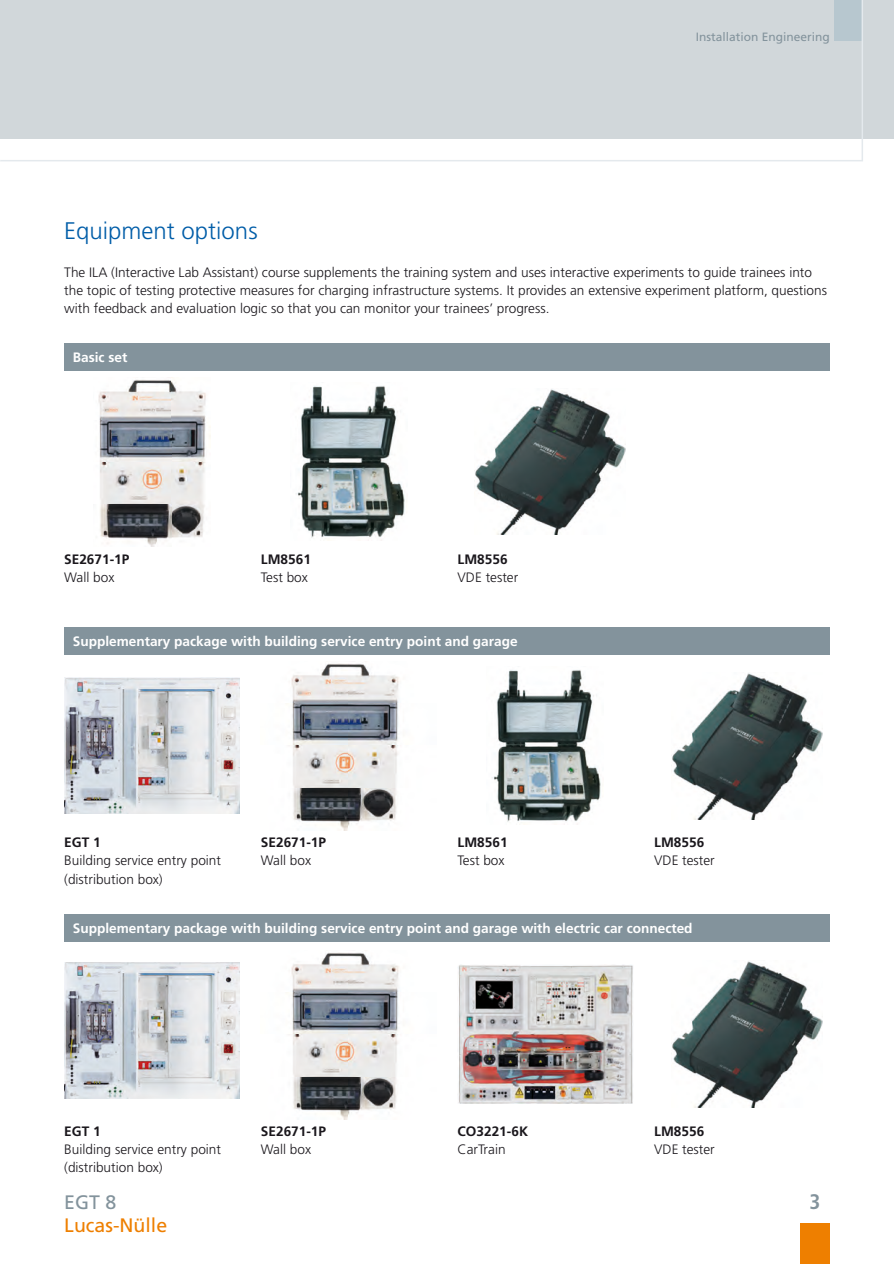
<style>
.page{position:relative;width:894px;height:1264px;background:#fff}
.page>*{position:absolute;margin:0;border:0;box-sizing:border-box;transform-origin:0 0}
.t1{font:300 24px "Frutiger";color:#005da8}
.t2{font:700 condensed 21px "Frutiger";color:#83939c}
.t3{font:19.5px "Frutiger";color:#ee7f00}
.t4{font:19.5px "Frutiger";color:#83939c}
.t5{font:300 13.65px/18.1px "Frutiger";color:#1a171c}
.t6{font:700 13.65px "Frutiger";color:#fff}
.t7{font:700 13.65px "Frutiger";color:#1a171c}
.t8{font:12px "Frutiger";color:#83939c}
</style>
<div class="page">
<div style="left:0;top:0;width:894px;height:139px;background:#d1d7da"></div>
<svg style="left:2px;top:0;width:861px;height:162px"></svg>
<div style="left:64px;top:343px;width:766px;height:27px;background:#83939c"></div>
<div style="left:64px;top:627px;width:766px;height:27px;background:#83939c"></div>
<div style="left:64px;top:914px;width:766px;height:28px;background:#83939c"></div>
<img style="left:98px;top:380px;width:112px;height:167px">
<img style="left:291px;top:663px;width:108px;height:167px">
<img style="left:291px;top:952px;width:108px;height:167px">
<img style="left:64px;top:962px;width:176px;height:136px">
<img style="left:64px;top:678px;width:176px;height:136px">
<img style="left:296px;top:386px;width:109px;height:152px">
<img style="left:492px;top:670px;width:109px;height:155px">
<img style="left:458px;top:964px;width:175px;height:140px">
<img style="left:475px;top:389px;width:150px;height:146px">
<img style="left:672px;top:673px;width:150px;height:146px">
<img style="left:672px;top:961px;width:150px;height:146px">
<div style="left:800px;top:1223px;width:30px;height:41px;background:#ee7f00"></div>
<p class="t8" style="left:696px;top:30px;width:136px">Installation Engineering</p>
<h1 class="t1" style="left:64px;top:217px;width:195px">Equipment options</h1>
<p class="t5" style="left:64px;top:263px;width:764px">The ILA (Interactive Lab Assistant) course supplements the training system and uses interactive experiments to guide trainees into the topic of testing protective measures for charging infrastructure systems. It provides an extensive experiment platform, questions with feedback and evaluation logic so that you can monitor your trainees’ progress.</p>
<p class="t6" style="left:73px;top:349px;width:56px">Basic set</p>
<p class="t7" style="left:64px;top:551px;width:67px">SE2671-1P</p>
<p class="t5" style="left:64px;top:568px;width:52px">Wall box</p>
<p class="t7" style="left:261px;top:551px;width:52px">LM8561</p>
<p class="t5" style="left:261px;top:568px;width:48px">Test box</p>
<p class="t7" style="left:458px;top:551px;width:52px">LM8556</p>
<p class="t5" style="left:458px;top:568px;width:62px">VDE tester</p>
<p class="t6" style="left:73px;top:633px;width:446px">Supplementary package with building service entry point and garage</p>
<p class="t7" style="left:64px;top:834px;width:38px">EGT 1</p>
<p class="t5" style="left:64px;top:851px;width:158px">Building service entry point (distribution box)</p>
<p class="t7" style="left:261px;top:834px;width:67px">SE2671-1P</p>
<p class="t5" style="left:261px;top:851px;width:52px">Wall box</p>
<p class="t7" style="left:458px;top:834px;width:52px">LM8561</p>
<p class="t5" style="left:458px;top:851px;width:48px">Test box</p>
<p class="t7" style="left:654px;top:834px;width:52px">LM8556</p>
<p class="t5" style="left:654px;top:851px;width:62px">VDE tester</p>
<p class="t6" style="left:73px;top:920px;width:621px">Supplementary package with building service entry point and garage with electric car connected</p>
<p class="t7" style="left:64px;top:1123px;width:38px">EGT 1</p>
<p class="t5" style="left:64px;top:1140px;width:158px">Building service entry point (distribution box)</p>
<h3 class="t4" style="left:64px;top:1190px;width:54px">EGT 8</h3>
<h3 class="t3" style="left:64px;top:1213px;width:104px">Lucas-Nülle</h3>
<p class="t7" style="left:261px;top:1123px;width:67px">SE2671-1P</p>
<p class="t5" style="left:261px;top:1140px;width:52px">Wall box</p>
<p class="t7" style="left:458px;top:1123px;width:72px">CO3221-6K</p>
<p class="t5" style="left:458px;top:1140px;width:49px">CarTrain</p>
<p class="t7" style="left:654px;top:1123px;width:52px">LM8556</p>
<p class="t5" style="left:654px;top:1140px;width:62px">VDE tester</p>
<h2 class="t2" style="left:809px;top:1189px;width:12px">3</h2>
</div>
